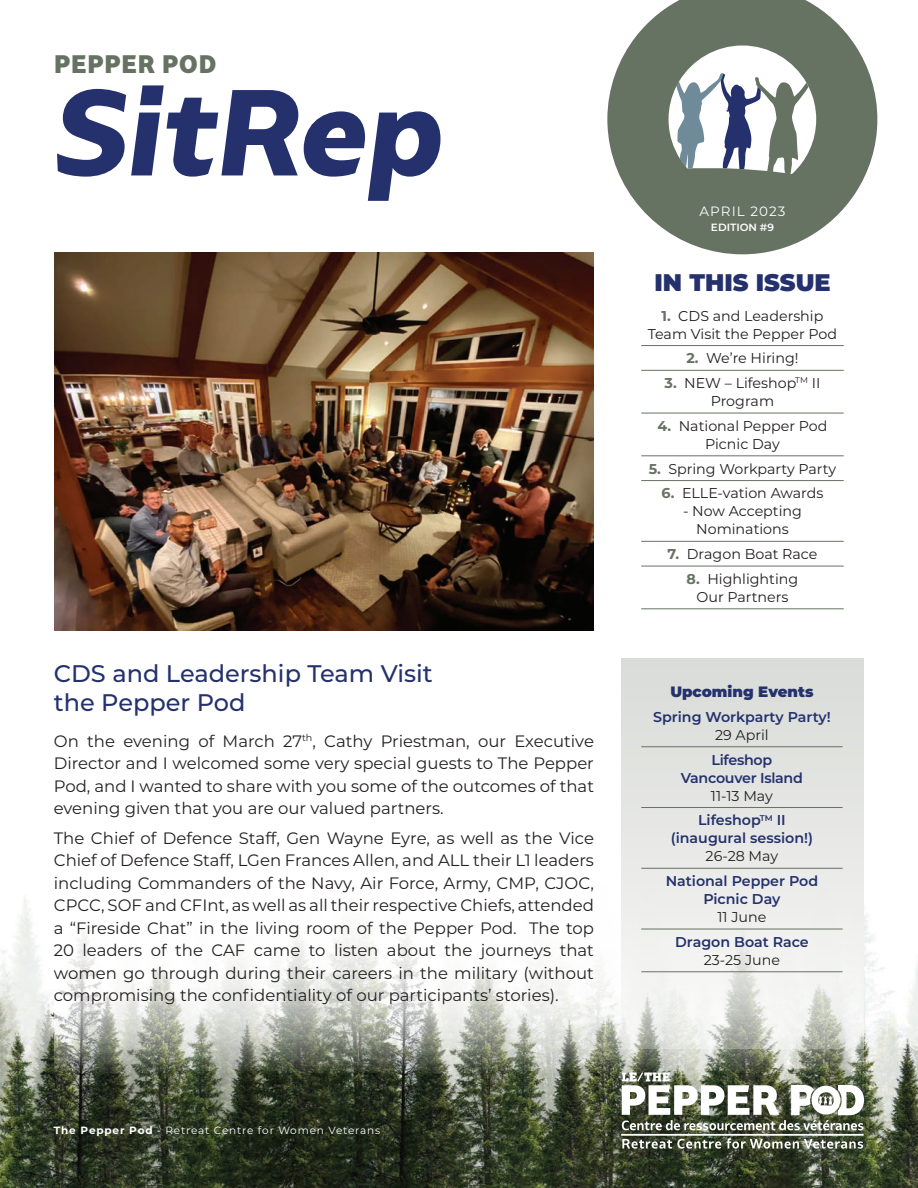
<style>
.page{position:relative;width:918px;height:1188px;background:#fff}
.page>*{position:absolute;margin:0;border:0;box-sizing:border-box;transform-origin:0 0}
.t1{font:italic 800 115.35px "Bw Glenn Sans DEMO";color:#24316d;scale:1.05 1}
.t2{font:500 24px/28.8px "Montserrat";color:#24316d}
.t3{font:900 24px "Montserrat";color:#24316d}
.t4{font:900 24px "Bw Glenn Sans DEMO";letter-spacing:.04em;color:#667262}
.t5{font:16.5px/22.5px "Montserrat";color:#231f20;text-align:justify}
.t6{font:900 15px "Montserrat";color:#24316d}
.t7{font:14.25px/18px "Montserrat";color:#231f20;text-align:center}
.t8{font:600 14.25px/24.8px "Montserrat";color:#24316d;text-align:center}
.t9{font:600 14.25px/18px "Montserrat";letter-spacing:-.02em;color:#24316d;text-align:center}
.t10{font:13.5px "Montserrat";letter-spacing:.08em;color:#fff}
.t11{font:10.5px "Montserrat";letter-spacing:.08em;color:#fff}
.t12{font:600 10.5px "Montserrat";color:#fff}
.s1{font-weight:700}
.s2{font-weight:700;color:#667262}
.s3{font-weight:400;color:#231f20}
</style>
<div class="page">
<svg style="left:607px;top:0;width:270px;height:254px;fill:#667262"></svg>
<img style="left:0;top:897px;width:918px;height:291px">
<hr style="left:641px;top:345px;width:203px;height:1px;background:#667262">
<hr style="left:641px;top:370px;width:203px;height:1px;background:#667262">
<hr style="left:641px;top:413px;width:203px;height:1px;background:#667262">
<hr style="left:641px;top:456px;width:203px;height:1px;background:#667262">
<hr style="left:641px;top:480px;width:203px;height:1px;background:#667262">
<hr style="left:641px;top:541px;width:203px;height:1px;background:#667262">
<hr style="left:641px;top:566px;width:203px;height:1px;background:#667262">
<hr style="left:641px;top:609px;width:203px;height:1px;background:#667262">
<svg style="left:622px;top:1139px;width:99px;height:10px"></svg>
<svg style="left:727px;top:1138px;width:136px;height:11px"></svg>
<hr style="left:621px;top:1134px;width:243px;height:2px;background:#fff">
<svg style="left:622px;top:1072px;width:242px;height:58px"></svg>
<svg style="left:54px;top:897px;width:810px;height:175px"></svg>
<svg style="left:621px;top:659px;width:243px;height:390px"></svg>
<hr style="left:641px;top:747px;width:202px;height:1px;background:#667262">
<hr style="left:641px;top:807px;width:202px;height:1px;background:#667262">
<hr style="left:641px;top:868px;width:202px;height:1px;background:#667262">
<hr style="left:641px;top:929px;width:202px;height:1px;background:#667262">
<hr style="left:641px;top:972px;width:202px;height:1px;background:#667262">
<img style="left:54px;top:252px;width:540px;height:378px">
<h2 class="t4" style="left:54px;top:49px;width:164px">PEPPER POD</h2>
<h1 class="t1" style="left:54px;top:61px;width:373px">SitRep</h1>
<h2 class="t2" style="left:54px;top:658px;width:381px">CDS and Leadership Team Visit the Pepper Pod</h2>
<p class="t5" style="left:54px;top:729px;width:542px">On the evening of March 27<sup>th</sup>, Cathy Priestman, our Executive Director and I welcomed some very special guests to The Pepper Pod, and I wanted to share with you some of the outcomes of that evening given that you are our valued partners.</p>
<p class="t5" style="left:54px;top:826px;width:542px">The Chief of Defence Staff, Gen Wayne Eyre, as well as the Vice Chief of Defence Staff, LGen Frances Allen, and ALL their L1 leaders including Commanders of the Navy, Air Force, Army, CMP, CJOC, CPCC, SOF and CFInt, as well as all their respective Chiefs, attended a “Fireside Chat” in the living room of the Pepper Pod. The top 20 leaders of the CAF came to listen about the journeys that women go through during their careers in the military (without compromising the confidentiality of our participants’ stories).</p>
<p class="t11" style="left:54px;top:1123px;width:328px"><span class="s1">The Pepper Pod</span> - Retreat Centre for Women Veterans</p>
<p class="t10" style="left:699px;top:202px;width:88px">APRIL 2023</p>
<p class="t12" style="left:711px;top:219px;width:65px">EDITION #9</p>
<h2 class="t3" style="left:654px;top:265px;width:178px">IN THIS ISSUE</h2>
<p class="t7" style="left:648px;top:306px;width:191px"><span class="s2">1.</span> CDS and Leadership<br>Team Visit the Pepper Pod</p>
<p class="t7" style="left:686px;top:349px;width:114px"><span class="s2">2.</span> We’re Hiring!</p>
<p class="t7" style="left:665px;top:374px;width:157px"><span class="s2">3.</span> NEW – Lifeshop<sup>TM</sup> II<br>Program</p>
<p class="t7" style="left:657px;top:416px;width:172px"><span class="s2">4.</span> National Pepper Pod<br>Picnic Day</p>
<p class="t7" style="left:649px;top:459px;width:189px"><span class="s2">5.</span> Spring Workparty Party</p>
<p class="t7" style="left:662px;top:484px;width:163px"><span class="s2">6.</span> ELLE-vation Awards</p>
<p class="t7" style="left:683px;top:502px;width:121px">- Now Accepting<br>Nominations</p>
<p class="t7" style="left:668px;top:545px;width:151px"><span class="s2">7.</span> Dragon Boat Race</p>
<p class="t7" style="left:687px;top:569px;width:113px"><span class="s2">8.</span> Highlighting<br>Our Partners</p>
<p class="t6" style="left:670px;top:680px;width:145px">Upcoming Events</p>
<p class="t8" style="left:653px;top:704px;width:179px">Spring Workparty Party!</p>
<p class="t7" style="left:715px;top:725px;width:55px">29 April</p>
<p class="t9" style="left:681px;top:750px;width:123px">Lifeshop<br>Vancouver Island</p>
<p class="t8" style="left:698px;top:783px;width:89px"><span class="s3">11-13 May<br></span>Lifeshop<sup>TM</sup> II</p>
<p class="t8" style="left:671px;top:825px;width:144px">(inaugural session!)</p>
<p class="t7" style="left:706px;top:847px;width:74px">26-28 May</p>
<p class="t8" style="left:666px;top:871px;width:154px;line-height:18px">National Pepper Pod<br>Picnic Day</p>
<p class="t7" style="left:717px;top:908px;width:51px">11 June</p>
<p class="t8" style="left:675px;top:929px;width:135px">Dragon Boat Race</p>
<p class="t7" style="left:704px;top:950px;width:78px">23-25 June</p>
</div>
